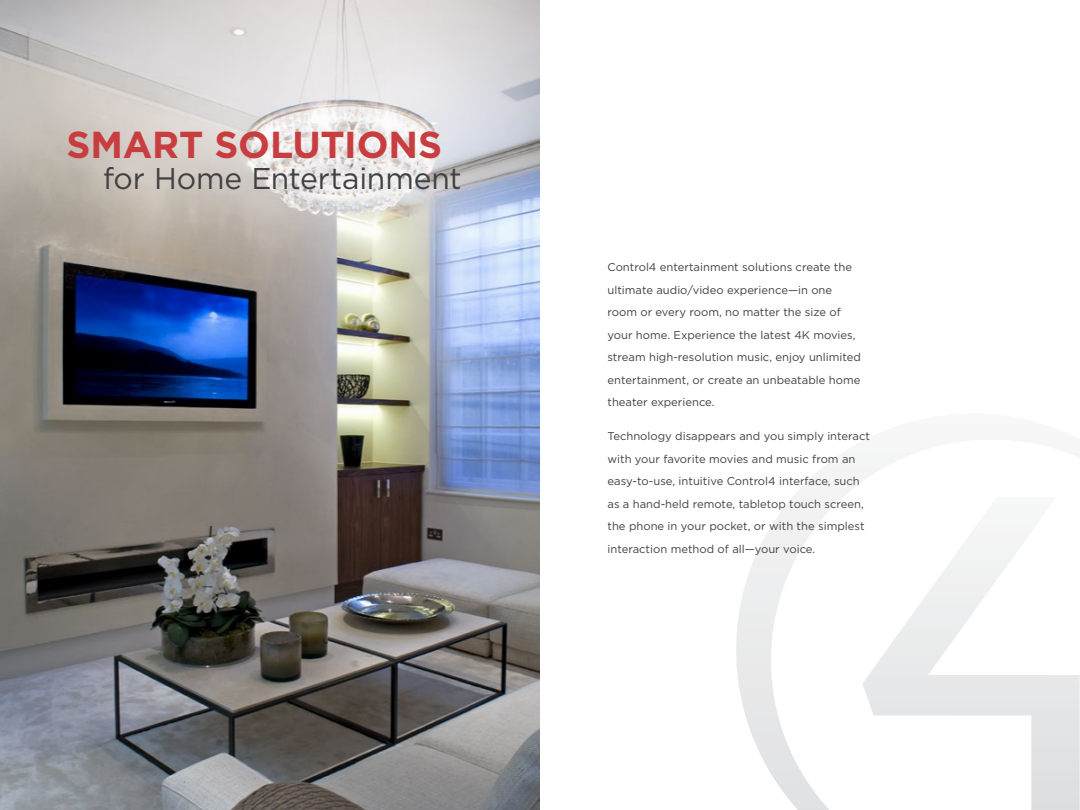
<style>
.page{position:relative;width:1080px;height:810px;background:#fff}
.page>*{position:absolute;margin:0;border:0;box-sizing:border-box;transform-origin:0 0}
.t1{font:700 37.5px "Gotham";letter-spacing:-.005em;color:#c83d3f}
.t2{font:30px "Gotham";letter-spacing:-.005em;color:#414042}
.t3{font:11.25px/22.5px "Gotham";color:#414042}
</style>
<div class="page">
<img style="left:0;top:0;width:540px;height:810px">
<svg style="left:736px;top:460px;width:344px;height:350px"></svg>
<h1 class="t1" style="left:66px;top:119px;width:377px">SMART SOLUTIONS</h1>
<h2 class="t2" style="left:103px;top:159px;width:360px">for Home Entertainment</h2>
<p class="t3" style="left:608px;top:256px;width:255px">Control4 entertainment solutions create the ultimate audio/video experience—in one room or every room, no matter the size of your home. Experience the latest 4K movies, stream high-resolution music, enjoy unlimited entertainment, or create an unbeatable home theater experience.</p>
<p class="t3" style="left:608px;top:425px;width:264px">Technology disappears and you simply interact with your favorite movies and music from an easy-to-use, intuitive Control4 interface, such as a hand-held remote, tabletop touch screen, the phone in your pocket, or with the simplest interaction method of all—your voice.</p>
</div>
